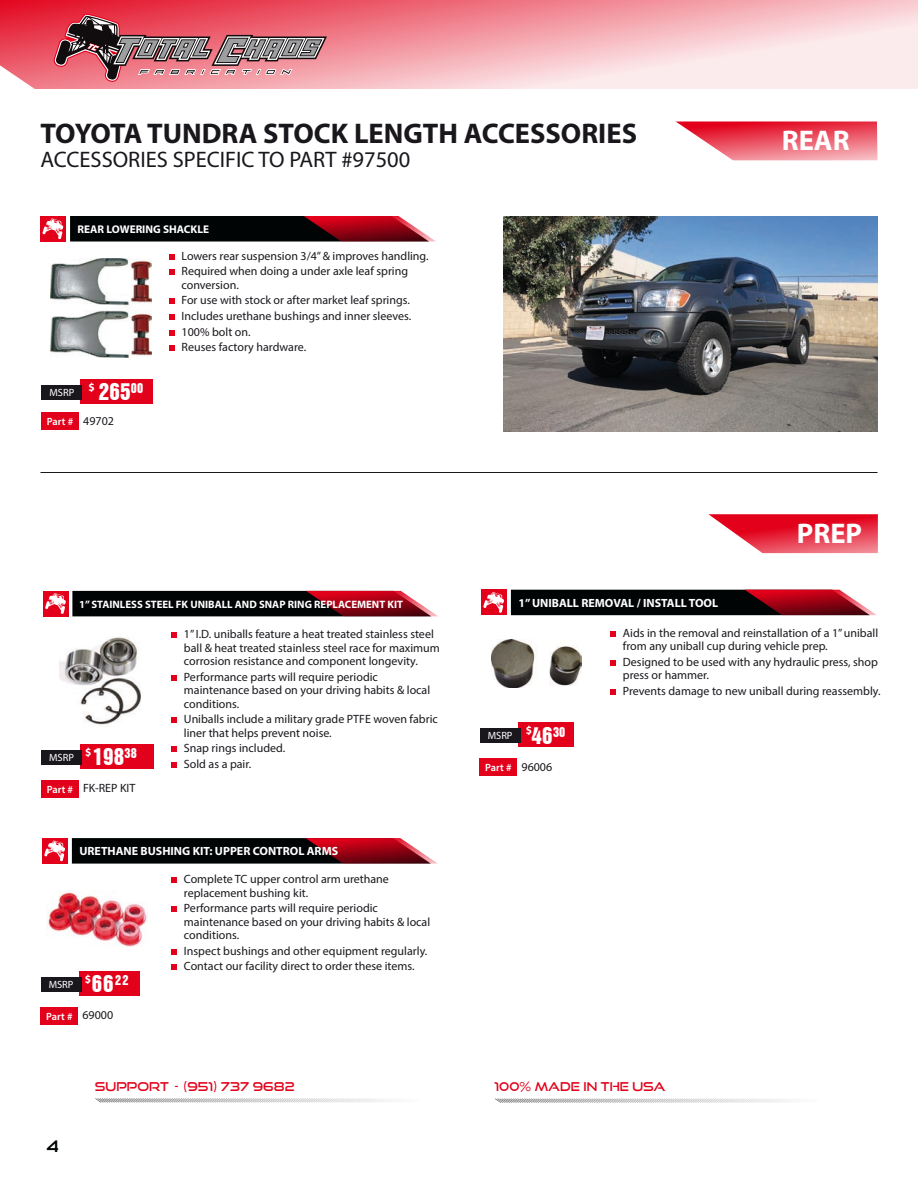
<style>
.page{position:relative;width:918px;height:1188px;background:#fff}
.page>*{position:absolute;margin:0;border:0;box-sizing:border-box;transform-origin:0 0}
.t1{font:700 28.5px "Myriad Pro";color:#1a171c}
.t2{font:700 28.5px "Myriad Pro";color:#fff}
.t3{font:22.5px "Myriad Pro";color:#1a171c}
.t4{font:21px "Swiss 921 BT Regular A";letter-spacing:.01em;color:#fff}
.t5{font:16.5px "Sui Generis Rg";color:#000405}
.t6{font:12.3px "Swiss 921 BT Regular A";color:#fff}
.t7{font:12.15px "Good Times Rg";color:#e2001a}
.t8{font:12px/13.5px "Myriad Pro";color:#1a171c}
.t9{font:700 12px "Myriad Pro";color:#fff}
.t10{font:700 11.4px "Myriad Pro";color:#fff}
.t11{font:700 11.25px "Myriad Pro";color:#fff}
.t12{font:700 10.8px "Myriad Pro";color:#fff}
.t13{font:600 10.5px "Myriad Pro";color:#fff}
.t14{font:10.5px "Myriad Pro";color:#fff}
</style>
<div class="page">
<svg style="left:0;top:0;width:918px;height:88px;background:#f5b1b8"></svg>
<svg style="left:0;top:14px;width:327px;height:75px;background:#c76d77"></svg>
<svg style="left:676px;top:122px;width:202px;height:38px;background:#ee6e7c"></svg>
<svg style="left:70px;top:216px;width:366px;height:26px;background:#39161b"></svg>
<div style="left:40px;top:216px;width:26px;height:26px;background:#e2001a"></div>
<div style="left:80px;top:379px;width:72px;height:25px;background:#e2001a"></div>
<div style="left:41px;top:412px;width:38px;height:18px;background:#e2001a"></div>
<svg style="left:42px;top:218px;width:21px;height:21px"></svg>
<img style="left:51px;top:258px;width:100px;height:99px">
<div style="left:42px;top:385px;width:40px;height:15px;background:#1a171c"></div>
<svg style="left:169px;top:254px;width:6px;height:6px"></svg>
<svg style="left:169px;top:269px;width:6px;height:6px"></svg>
<svg style="left:169px;top:298px;width:6px;height:6px"></svg>
<svg style="left:169px;top:314px;width:6px;height:6px"></svg>
<svg style="left:169px;top:330px;width:6px;height:6px"></svg>
<svg style="left:169px;top:345px;width:6px;height:6px"></svg>
<svg style="left:708px;top:514px;width:170px;height:39px"></svg>
<svg style="left:72px;top:591px;width:366px;height:25px;background:#361217"></svg>
<svg style="left:72px;top:838px;width:366px;height:26px;background:#39151b"></svg>
<div style="left:43px;top:591px;width:25px;height:25px;background:#e2001a"></div>
<div style="left:42px;top:838px;width:26px;height:26px;background:#e2001a"></div>
<svg style="left:171px;top:877px;width:6px;height:6px"></svg>
<svg style="left:171px;top:906px;width:6px;height:6px"></svg>
<svg style="left:171px;top:949px;width:6px;height:6px"></svg>
<svg style="left:171px;top:965px;width:6px;height:5px"></svg>
<svg style="left:171px;top:632px;width:6px;height:6px"></svg>
<svg style="left:171px;top:675px;width:6px;height:6px"></svg>
<svg style="left:171px;top:717px;width:6px;height:6px"></svg>
<svg style="left:171px;top:746px;width:6px;height:6px"></svg>
<svg style="left:171px;top:762px;width:6px;height:6px"></svg>
<div style="left:41px;top:780px;width:38px;height:18px;background:#e2001a"></div>
<div style="left:40px;top:1007px;width:38px;height:18px;background:#e2001a"></div>
<div style="left:80px;top:744px;width:74px;height:25px;background:#e2001a"></div>
<div style="left:79px;top:971px;width:61px;height:25px;background:#e2001a"></div>
<svg style="left:45px;top:593px;width:21px;height:21px"></svg>
<svg style="left:44px;top:841px;width:21px;height:20px"></svg>
<div style="left:41px;top:750px;width:41px;height:14px;background:#1a171c"></div>
<div style="left:41px;top:977px;width:40px;height:14px;background:#1a171c"></div>
<img style="left:60px;top:637px;width:81px;height:90px">
<img style="left:48px;top:892px;width:100px;height:54px">
<hr style="left:40px;top:472px;width:838px;height:1px;background:#1a171c">
<img style="left:503px;top:216px;width:375px;height:215px">
<svg style="left:511px;top:590px;width:365px;height:25px;background:#351116"></svg>
<div style="left:481px;top:590px;width:26px;height:25px;background:#e2001a"></div>
<svg style="left:610px;top:631px;width:6px;height:6px"></svg>
<svg style="left:610px;top:660px;width:6px;height:6px"></svg>
<svg style="left:610px;top:689px;width:6px;height:6px"></svg>
<div style="left:480px;top:758px;width:37px;height:18px;background:#e2001a"></div>
<div style="left:518px;top:723px;width:56px;height:24px;background:#e2001a"></div>
<svg style="left:483px;top:592px;width:21px;height:21px"></svg>
<div style="left:480px;top:728px;width:40px;height:15px;background:#1a171c"></div>
<img style="left:491px;top:640px;width:90px;height:48px">
<svg style="left:95px;top:1098px;width:301px;height:5px"></svg>
<svg style="left:495px;top:1098px;width:299px;height:5px"></svg>
<p class="t1" style="left:40px;top:115px;width:598px">TOYOTA TUNDRA STOCK LENGTH ACCESSORIES</p>
<p class="t2" style="left:782px;top:121px;width:69px">REAR</p>
<p class="t3" style="left:40px;top:146px;width:371px">ACCESSORIES SPECIFIC TO PART #97500</p>
<p class="t11" style="left:78px;top:222px;width:133px">REAR LOWERING SHACKLE</p>
<p class="t8" style="left:182px;top:249px;width:249px">Lowers rear suspension 3/4” &amp; improves handling.</p>
<p class="t8" style="left:182px;top:264px;width:228px">Required when doing a under axle leaf spring conversion.</p>
<p class="t8" style="left:182px;top:293px;width:230px">For use with stock or after market leaf springs.</p>
<p class="t8" style="left:182px;top:309px;width:231px">Includes urethane bushings and inner sleeves.</p>
<p class="t8" style="left:182px;top:325px;width:71px">100% bolt on.</p>
<p class="t8" style="left:182px;top:340px;width:126px">Reuses factory hardware.</p>
<p class="t14" style="left:49px;top:386px;width:26px">MSRP</p>
<p class="t10" style="left:88px;top:380px;width:8px">$</p>
<p class="t6" style="left:131px;top:380px;width:14px">00</p>
<p class="t4" style="left:99px;top:378px;width:33px">265</p>
<p class="t13" style="left:47px;top:415px;width:28px">Part #</p>
<p class="t8" style="left:83px;top:414px;width:32px">49702</p>
<p class="t12" style="left:79px;top:598px;width:325px">1” STAINLESS STEEL FK UNIBALL AND SNAP RING REPLACEMENT KIT</p>
<p class="t14" style="left:49px;top:751px;width:26px">MSRP</p>
<p class="t13" style="left:47px;top:783px;width:28px">Part #</p>
<p class="t10" style="left:85px;top:745px;width:8px">$</p>
<p class="t4" style="left:92px;top:743px;width:46px">198<sup>38</sup></p>
<p class="t8" style="left:83px;top:781px;width:54px">FK-REP KIT</p>
<p class="t8" style="left:184px;top:627px;width:257px">1” I.D. uniballs feature a heat treated stainless steel ball &amp; heat treated stainless steel race for maximum corrosion resistance and component longevity.</p>
<p class="t8" style="left:184px;top:670px;width:248px">Performance parts will require periodic maintenance based on your driving habits &amp; local conditions.</p>
<p class="t8" style="left:184px;top:712px;width:255px">Uniballs include a military grade PTFE woven fabric liner that helps prevent noise.</p>
<p class="t8" style="left:184px;top:741px;width:103px">Snap rings included.</p>
<p class="t8" style="left:184px;top:757px;width:69px">Sold as a pair.</p>
<p class="t9" style="left:79px;top:843px;width:260px">URETHANE BUSHING KIT: UPPER CONTROL ARMS</p>
<p class="t14" style="left:49px;top:978px;width:26px">MSRP</p>
<p class="t13" style="left:46px;top:1010px;width:28px">Part #</p>
<p class="t10" style="left:85px;top:971px;width:8px">$</p>
<p class="t4" style="left:92px;top:970px;width:38px">66<sup>22</sup></p>
<p class="t8" style="left:82px;top:1008px;width:32px">69000</p>
<p class="t8" style="left:184px;top:872px;width:207px">Complete TC upper control arm urethane replacement bushing kit.</p>
<p class="t8" style="left:184px;top:901px;width:248px">Performance parts will require periodic maintenance based on your driving habits &amp; local conditions.</p>
<p class="t8" style="left:184px;top:944px;width:245px">Inspect bushings and other equipment regularly.</p>
<p class="t8" style="left:184px;top:960px;width:232px">Contact our facility direct to order these items.</p>
<p class="t9" style="left:518px;top:595px;width:201px">1” UNIBALL REMOVAL / INSTALL TOOL</p>
<p class="t2" style="left:797px;top:515px;width:67px">PREP</p>
<p class="t14" style="left:488px;top:729px;width:26px">MSRP</p>
<p class="t13" style="left:485px;top:761px;width:28px">Part #</p>
<p class="t10" style="left:526px;top:723px;width:8px">$</p>
<p class="t6" style="left:553px;top:724px;width:14px">30</p>
<p class="t4" style="left:532px;top:722px;width:23px">46</p>
<p class="t8" style="left:522px;top:760px;width:32px">96006</p>
<p class="t8" style="left:623px;top:626px;width:257px">Aids in the removal and reinstallation of a 1” uniball from any uniball cup during vehicle prep.</p>
<p class="t8" style="left:623px;top:655px;width:257px">Designed to be used with any hydraulic press, shop press or hammer.</p>
<p class="t8" style="left:623px;top:684px;width:259px">Prevents damage to new uniball during reassembly.</p>
<p class="t5" style="left:46px;top:1137px;width:14px">4</p>
<p class="t7" style="left:95px;top:1079px;width:201px">SUPPORT - (951) 737 9682</p>
<p class="t7" style="left:495px;top:1079px;width:172px">100% MADE IN THE USA</p>
</div>
